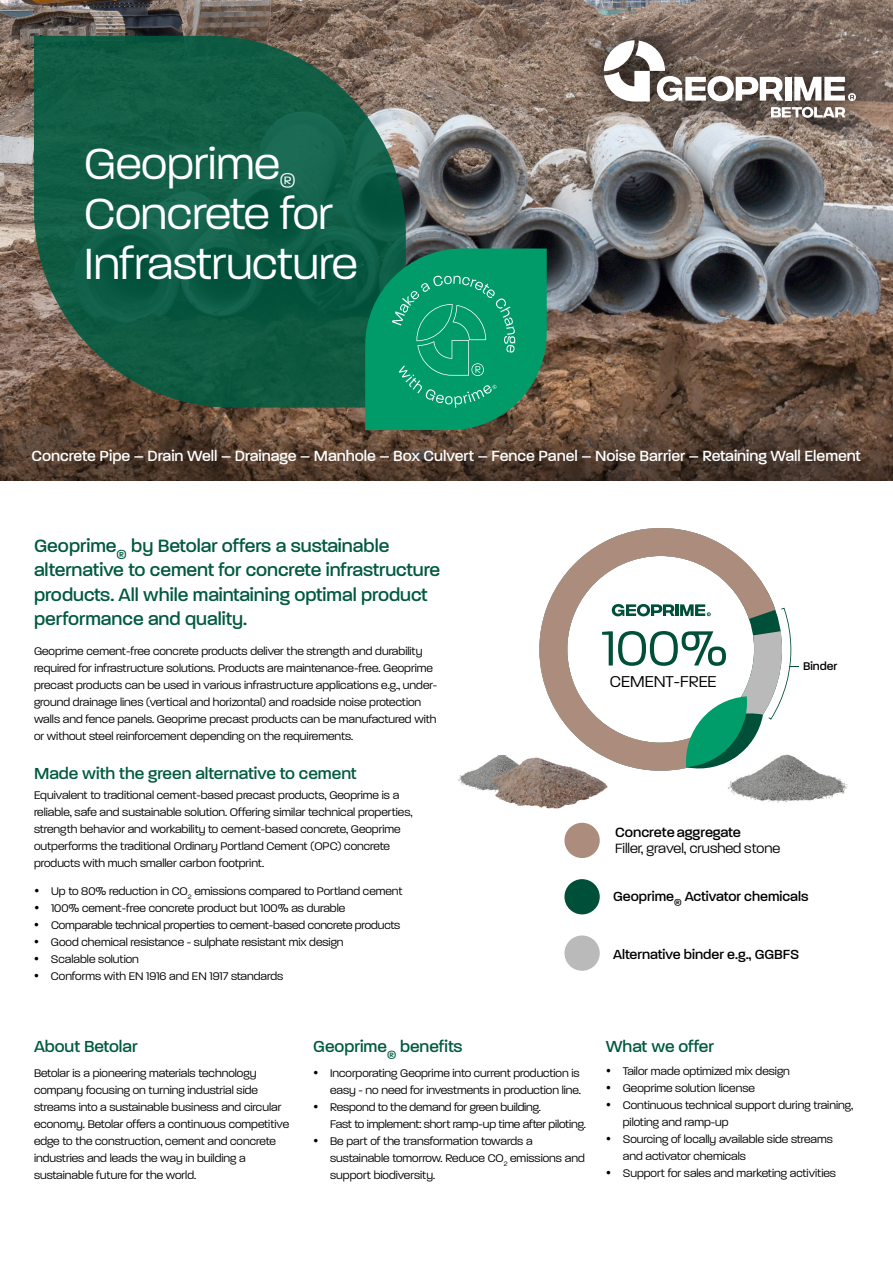
<style>
.page{position:relative;width:893px;height:1263px;background:#fff}
.page>*{position:absolute;margin:0;border:0;box-sizing:border-box;transform-origin:0 0}
.t1{font:300 47.25px/49.7px "Paralucent";color:#fff}
.t2{font:500 19.35px/24.3px "Paralucent";color:#005a40}
.t3{font:300 17.7px "Paralucent";color:#fff}
.t4{font:500 17.25px "Paralucent";color:#005a40}
.t5{font:300 16.95px "Paralucent";color:#000}
.t6{font:500 15.9px "Paralucent";color:#fff}
.t7{font:300 14.55px "Paralucent";color:#000}
.t8{font:500 14.55px "Paralucent";color:#000}
.t9{font:500 14.25px "Paralucent";color:#000}
.t10{font:500 12.15px "Paralucent";color:#000}
.t11{font:300 12px/17px "Paralucent";color:#000}
</style>
<div class="page">
<img style="left:0;top:0;width:893px;height:480px">
<svg style="left:577px;top:13px;width:304px;height:132px;background:#8d7e76"></svg>
<svg style="left:604px;top:40px;width:252px;height:78px"></svg>
<svg style="left:34px;top:36px;width:372px;height:372px;background:#1d5e47"></svg>
<div style="left:10px;top:427px;width:872px;height:59px;background:#000;opacity:.53"></div>
<svg style="left:365px;top:248px;width:182px;height:182px;background:#109569"></svg>
<svg style="left:539px;top:528px;width:235px;height:228px"></svg>
<div style="left:564px;top:823px;width:36px;height:35px;background:#ab8c7d;border-radius:50%"></div>
<div style="left:564px;top:879px;width:36px;height:35px;background:#004f38;border-radius:50%"></div>
<div style="left:564px;top:935px;width:36px;height:36px;background:#bababa;border-radius:50%"></div>
<img style="left:458px;top:755px;width:109px;height:34px">
<img style="left:503px;top:766px;width:105px;height:43px">
<svg style="left:602px;top:604px;width:197px;height:170px"></svg>
<img style="left:477px;top:756px;width:90px;height:44px">
<img style="left:722px;top:754px;width:126px;height:49px">
<img style="left:722px;top:754px;width:17px;height:10px">
<h1 class="t1" style="left:84px;top:139px;width:197px">Geoprime</h1>
<h3 class="t3" style="left:280px;top:170px;width:17px">®</h3>
<h1 class="t1" style="left:84px;top:189px;width:275px">Concrete for<br>Infrastructure</h1>
<h3 class="t6" style="left:31px;top:446px;width:831px">Concrete Pipe – Drain Well – Drainage – Manhole – Box Culvert – Fence Panel – Noise Barrier – Retaining Wall Element</h3>
<h2 class="t2" style="left:34px;top:534px;width:408px">Geoprime<sub>®</sub> by Betolar offers a sustainable alternative to cement for concrete infrastructure products. All while maintaining optimal product performance and quality.</h2>
<p class="t11" style="left:34px;top:642px;width:405px">Geoprime cement-free concrete products deliver the strength and durability required for infrastructure solutions. Products are maintenance-free. Geoprime precast products can be used in various infrastructure applications e.g., under&shy;ground drainage lines (vertical and horizontal) and roadside noise protection walls and fence panels. Geoprime precast products can be manufactured with or without steel reinforcement depending on the requirements.</p>
<h3 class="t4" style="left:34px;top:763px;width:324px">Made with the green alternative to cement</h3>
<p class="t11" style="left:34px;top:787px;width:380px">Equivalent to traditional cement-based precast products, Geoprime is a reliable, safe and sustainable solution. Offering similar technical properties, strength behavior and workability to cement-based concrete, Geoprime outperforms the traditional Ordinary Portland Cement (OPC) concrete products with much smaller carbon footprint.</p>
<p class="t11" style="left:51px;top:883px;width:353px">Up to 80% reduction in CO<sub>2</sub> emissions compared to Portland cement 100% cement-free concrete product but 100% as durable Comparable technical properties to cement-based concrete products Good chemical resistance - sulphate resistant mix design<br>Scalable solution<br>Conforms with EN 1916 and EN 1917 standards</p>
<h3 class="t5" style="left:610px;top:672px;width:108px">CEMENT-FREE</h3>
<p class="t10" style="left:803px;top:658px;width:36px">Binder</p>
<p class="t8" style="left:615px;top:823px;width:127px">Concrete aggregate</p>
<p class="t7" style="left:615px;top:840px;width:167px">Filler, gravel, crushed stone</p>
<p class="t9" style="left:613px;top:888px;width:197px">Geoprime<sub>®</sub> Activator chemicals</p>
<p class="t9" style="left:613px;top:946px;width:188px">Alternative binder e.g., GGBFS</p>
<h3 class="t4" style="left:34px;top:1036px;width:105px">About Betolar</h3>
<p class="t11" style="left:34px;top:1064px;width:257px">Betolar is a pioneering materials technology company focusing on turning industrial side streams into a sustainable business and circular economy. Betolar offers a continuous competitive edge to the construction, cement and concrete industries and leads the way in building a sustainable future for the world.</p>
<h3 class="t4" style="left:313px;top:1036px;width:151px">Geoprime<sub>®</sub> benefits</h3>
<p class="t11" style="left:330px;top:1064px;width:257px">Incorporating Geoprime into current production is easy - no need for investments in production line.<br>Respond to the demand for green building.<br>Fast to implement: short ramp-up time after piloting.<br>Be part of the transformation towards a sustainable tomorrow. Reduce CO<sub>2</sub> emissions and support biodiversity.</p>
<h3 class="t4" style="left:606px;top:1036px;width:110px">What we offer</h3>
<p class="t11" style="left:623px;top:1063px;width:232px">Tailor made optimized mix design<br>Geoprime solution license<br>Continuous technical support during training, piloting and ramp-up<br>Sourcing of locally available side streams and activator chemicals<br>Support for sales and marketing activities</p>
</div>
